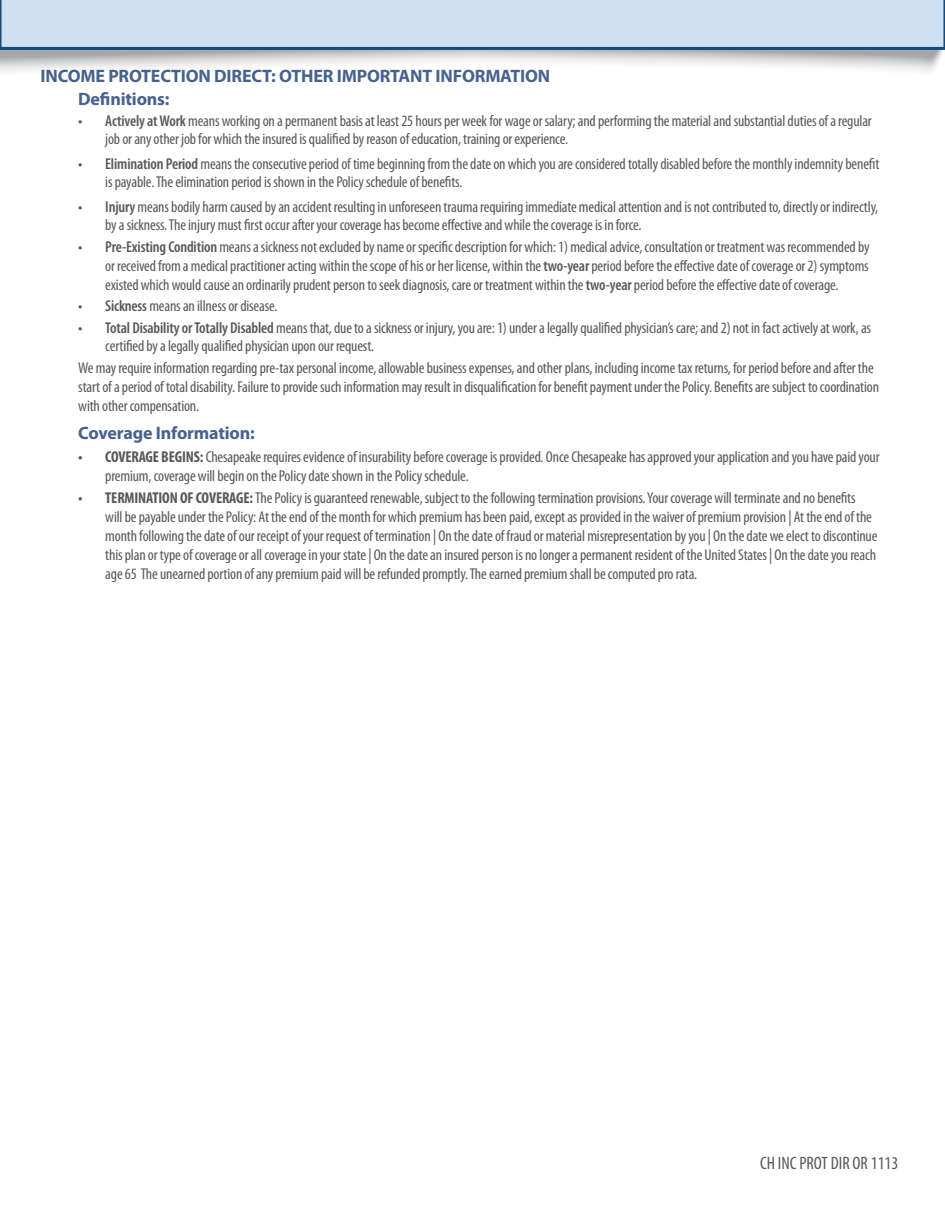
<style>
.page{position:relative;width:945px;height:1215px;background:#fff}
.page>*{position:absolute;margin:0;border:0;box-sizing:border-box;transform-origin:0 0}
.t1{font:700 18px "Myriad Pro";letter-spacing:-.01em;color:#47628e}
.t2{font:condensed 18px "Myriad Pro";color:#57585a}
.t3{font:condensed 15.75px/18.9px "Myriad Pro";letter-spacing:-.01em;color:#57585a}
.s1{font-weight:600}
.s2{font-weight:700}
</style>
<div class="page">
<svg style="left:0;top:50px;width:943px;height:22px"></svg>
<svg style="left:0;top:0;width:945px;height:50px;background:#c2d7eb"></svg>
<p class="t1" style="left:40px;top:64px;width:511px">INCOME PROTECTION DIRECT: OTHER IMPORTANT INFORMATION</p>
<p class="t1" style="left:78px;top:87px;width:93px">Definitions:</p>
<p class="t3" style="left:105px;top:112px;width:768px;line-height:18px;text-indent:-27px"><span class="s1">• Actively at Work</span> means working on a permanent basis at least 25 hours per week for wage or salary; and performing the material and substantial duties of a regular job or any other job for which the insured is qualified by reason of education, training or experience.</p>
<p class="t3" style="left:105px;top:155px;width:776px;line-height:18px;text-indent:-27px"><span class="s1">• Elimination Period</span> means the consecutive period of time beginning from the date on which you are considered totally disabled before the monthly indemnity benefit is payable. The elimination period is shown in the Policy schedule of benefits.</p>
<p class="t3" style="left:105px;top:197px;width:775px;line-height:18px;text-indent:-27px"><span class="s1">• Injury</span> means bodily harm caused by an accident resulting in unforeseen trauma requiring immediate medical attention and is not contributed to, directly or indirectly, by a sickness. The injury must first occur after your coverage has become effective and while the coverage is in force.</p>
<p class="t3" style="left:105px;top:237px;width:766px;text-align:justify;text-indent:-27px"><span class="s1">• Pre-Existing Condition</span> means a sickness not excluded by name or specific description for which: 1) medical advice, consultation or treatment was recommended by or received from a medical practitioner acting within the scope of his or her license, within the <span class="s1">two-year</span> period before the effective date of coverage or 2) symptoms existed which would cause an ordinarily prudent person to seek diagnosis, care or treatment within the <span class="s1">two-year</span> period before the effective date of coverage.</p>
<p class="t3" style="left:78px;top:297px;width:201px"><span class="s1">• Sickness</span> means an illness or disease.</p>
<p class="t3" style="left:105px;top:319px;width:767px;line-height:18px;text-indent:-27px"><span class="s1">• Total Disability or Totally Disabled</span> means that, due to a sickness or injury, you are: 1) under a legally qualified physician’s care; and 2) not in fact actively at work, as certified by a legally qualified physician upon our request.</p>
<p class="t3" style="left:78px;top:359px;width:802px">We may require information regarding pre-tax personal income, allowable business expenses, and other plans, including income tax returns, for period before and after the start of a period of total disability. Failure to provide such information may result in disqualification for benefit payment under the Policy. Benefits are subject to coordination with other compensation.</p>
<p class="t1" style="left:78px;top:421px;width:178px">Coverage Information:</p>
<p class="t3" style="left:105px;top:447px;width:776px;text-indent:-27px"><span class="s2">• COVERAGE BEGINS:</span> Chesapeake requires evidence of insurability before coverage is provided. Once Chesapeake has approved your application and you have paid your premium, coverage will begin on the Policy date shown in the Policy schedule.</p>
<p class="t3" style="left:105px;top:488px;width:774px;text-indent:-27px"><span class="s2">• TERMINATION OF COVERAGE:</span> The Policy is guaranteed renewable, subject to the following termination provisions. Your coverage will terminate and no benefits<br>will be payable under the Policy: At the end of the month for which premium has been paid, except as provided in the waiver of premium provision | At the end of the month following the date of our receipt of your request of termination | On the date of fraud or material misrepresentation by you | On the date we elect to discontinue this plan or type of coverage or all coverage in your state | On the date an insured person is no longer a permanent resident of the United States | On the date you reach age 65 The unearned portion of any premium paid will be refunded promptly. The earned premium shall be computed pro rata.</p>
<p class="t2" style="left:760px;top:1152px;width:140px">CH INC PROT DIR OR 1113</p>
</div>
